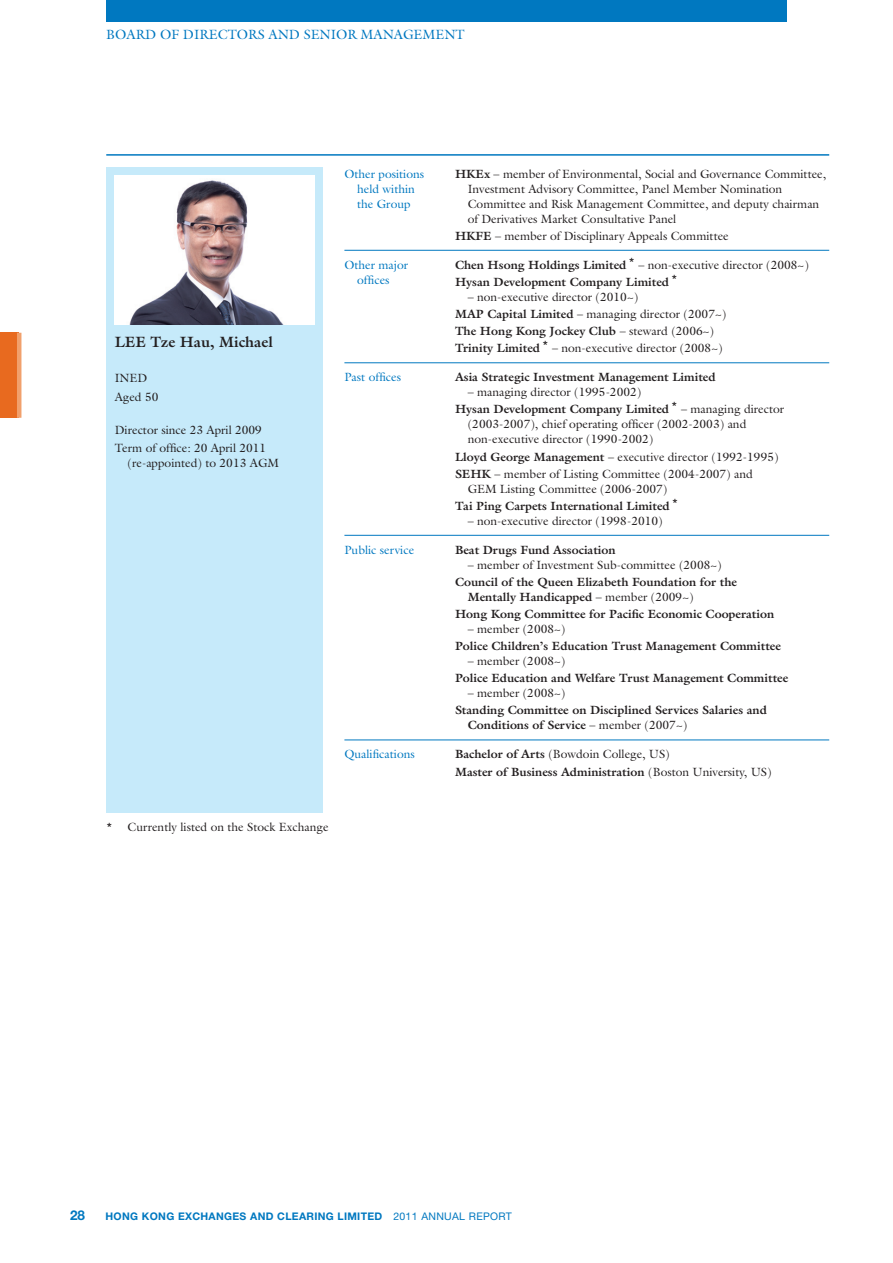
<style>
.page{position:relative;width:893px;height:1263px;background:#fff}
.page>*{position:absolute;margin:0;border:0;box-sizing:border-box;transform-origin:0 0}
.t1{font:700 15px "Galliard Std";color:#231f20}
.t2{font:13.5px "Galliard Std";color:#0078c0}
.t3{font:700 13.5px "Helvetica Neue LT Std";color:#0078c0}
.t4{font:12px/17.1px "Galliard Std";color:#231f20}
.t5{font:700 12px/17.1px "Galliard Std";color:#231f20}
.t6{font:12px/15px "Galliard Std";color:#0078c0;text-align:center}
.t7{font:700 10.5px "Helvetica Neue LT Std";letter-spacing:.03em;color:#0078c0}
.s1{font-weight:700}
.s2{font-weight:400}
</style>
<div class="page">
<div style="left:0;top:333px;width:19px;height:85px;background:#e86a1f"></div>
<hr style="left:17px;top:333px;width:4px;height:85px;background:#f1a06c">
<div style="left:106px;top:0;width:681px;height:21px;background:#0078c0"></div>
<div style="left:106px;top:168px;width:217px;height:645px;background:#c6eafa"></div>
<hr style="left:106px;top:154px;width:723px;height:2px;background:#0078c0">
<hr style="left:344px;top:250px;width:485px;height:1px;background:#0078c0">
<hr style="left:344px;top:363px;width:485px;height:1px;background:#0078c0">
<hr style="left:344px;top:535px;width:485px;height:1px;background:#0078c0">
<hr style="left:344px;top:740px;width:485px;height:1px;background:#0078c0">
<img style="left:115px;top:176px;width:200px;height:149px">
<p class="t2" style="left:106px;top:29px;width:360px">BOARD OF DIRECTORS AND SENIOR MANAGEMENT</p>
<p class="t1" style="left:115px;top:336px;width:160px">LEE Tze Hau, Michael</p>
<p class="t4" style="left:115px;top:370px;width:45px;line-height:18.6px">INED<br>Aged 50</p>
<p class="t4" style="left:115px;top:421px;width:153px;line-height:18.6px">Director since 23 April 2009<br>Term of office: 20 April 2011</p>
<p class="t4" style="left:128px;top:455px;width:153px">(re-appointed) to 2013 AGM</p>
<p class="t6" style="left:344px;top:167px;width:81px">Other positions held within<br>the Group</p>
<p class="t4" style="left:468px;top:167px;width:360px;line-height:15px;text-indent:-13px"><span class="s1">HKEx</span> – member of Environmental, Social and Governance Committee, Investment Advisory Committee, Panel Member Nomination Committee and Risk Management Committee, and deputy chairman of Derivatives Market Consultative Panel</p>
<p class="t4" style="left:455px;top:228px;width:275px"><span class="s1">HKFE</span> – member of Disciplinary Appeals Committee</p>
<p class="t6" style="left:344px;top:258px;width:65px">Other major offices</p>
<p class="t5" style="left:455px;top:257px;width:355px">Chen Hsong Holdings Limited <sup>*</sup> <span class="s2">– non-executive director (2008~)<br></span>Hysan Development Company Limited <sup>*</sup></p>
<p class="t4" style="left:455px;top:289px;width:273px;text-indent:13px">– non-executive director (2010~)<br><span class="s1">MAP Capital Limited</span> – managing director (2007~)<br><span class="s1">The Hong Kong Jockey Club</span> – steward (2006~)<br><span class="s1">Trinity Limited</span> * – non-executive director (2008~)</p>
<p class="t6" style="left:344px;top:371px;width:58px">Past offices</p>
<p class="t5" style="left:455px;top:370px;width:262px">Asia Strategic Investment Management Limited</p>
<p class="t4" style="left:455px;top:385px;width:331px;text-indent:13px">– managing director (1995-2002)<br><span class="s1">Hysan Development Company Limited</span> * – managing director</p>
<p class="t4" style="left:468px;top:418px;width:280px;line-height:15px">(2003-2007), chief operating officer (2002-2003) and non-executive director (1990-2002)</p>
<p class="t4" style="left:455px;top:449px;width:325px"><span class="s1">Lloyd George Management</span> – executive director (1992-1995)<br><span class="s1">SEHK</span> – member of Listing Committee (2004-2007) and</p>
<p class="t5" style="left:455px;top:481px;width:225px;text-align:center"><span class="s2">GEM Listing Committee (2006-2007)<br></span>Tai Ping Carpets International Limited <sup>*</sup></p>
<p class="t4" style="left:468px;top:513px;width:196px">– non-executive director (1998-2010)</p>
<p class="t6" style="left:344px;top:543px;width:71px">Public service</p>
<p class="t5" style="left:455px;top:542px;width:162px">Beat Drugs Fund Association</p>
<p class="t4" style="left:468px;top:557px;width:255px">– member of Investment Sub-committee (2008~)</p>
<p class="t5" style="left:468px;top:576px;width:271px;line-height:15px;text-indent:-13px">Council of the Queen Elizabeth Foundation for the<br>Mentally Handicapped <span class="s2">– member (2009~)</span></p>
<p class="t5" style="left:455px;top:607px;width:321px">Hong Kong Committee for Pacific Economic Cooperation</p>
<p class="t4" style="left:468px;top:622px;width:99px">– member (2008~)</p>
<p class="t5" style="left:455px;top:639px;width:327px">Police Children’s Education Trust Management Committee</p>
<p class="t4" style="left:468px;top:654px;width:99px">– member (2008~)</p>
<p class="t5" style="left:455px;top:671px;width:335px">Police Education and Welfare Trust Management Committee</p>
<p class="t4" style="left:468px;top:686px;width:99px">– member (2008~)</p>
<p class="t5" style="left:468px;top:704px;width:301px;line-height:15px;text-indent:-13px">Standing Committee on Disciplined Services Salaries and<br>Conditions of Service <span class="s2">– member (2007~)</span></p>
<p class="t6" style="left:344px;top:748px;width:72px">Qualifications</p>
<p class="t5" style="left:455px;top:747px;width:318px">Bachelor of Arts <span class="s2">(Bowdoin College, US)<br></span>Master of Business Administration <span class="s2">(Boston University, US)</span></p>
<p class="t4" style="left:106px;top:820px;width:224px">* Currently listed on the Stock Exchange</p>
<p class="t3" style="left:70px;top:1208px;width:17px">28</p>
<p class="t7" style="left:106px;top:1211px;width:408px">HONG KONG EXCHANGES AND CLEARING LIMITED <span class="s2">2011 ANNUAL REPORT</span></p>
</div>
